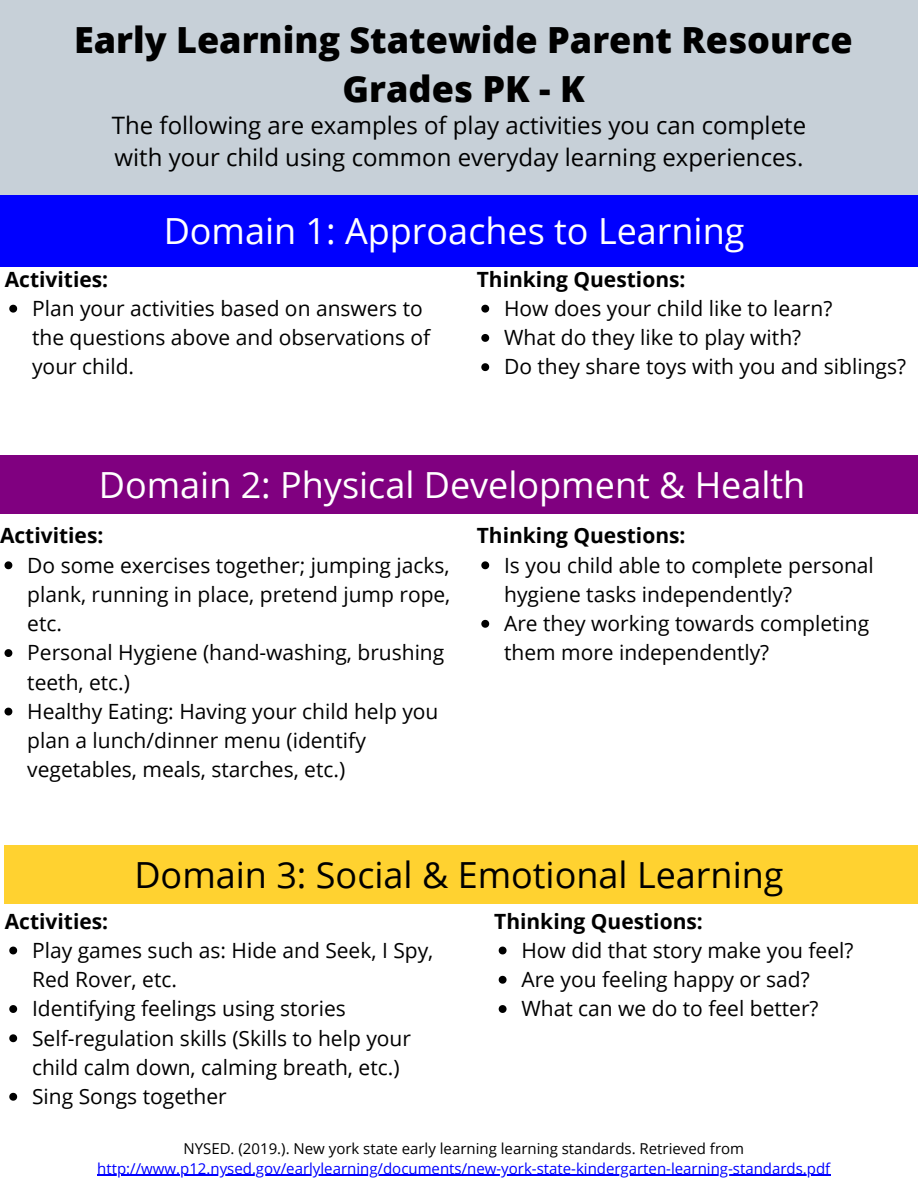
<style>
.page{position:relative;width:918px;height:1188px;background:#fff}
.page>*{position:absolute;margin:0;border:0;box-sizing:border-box;transform-origin:0 0}
.t1{font:36px "Open Sans";color:#fff}
.t2{font:800 36px/49.5px "Open Sans";color:#000;text-align:center}
.t3{font:36px "Open Sans";color:#000}
.t4{font:24px/32.7px "Open Sans";color:#000}
.t5{font:21px/29.2px "Open Sans";color:#000}
.t6{font:700 21px "Open Sans";color:#000}
.t7{font:15px "Open Sans";color:#00f}
.t8{font:15px "Open Sans";color:#000}
</style>
<div class="page">
<div style="left:0;top:0;width:918px;height:196px;background:#c7d0d8"></div>
<div style="left:0;top:195px;width:918px;height:71px;background:#00f"></div>
<svg style="left:481px;top:305px;width:8px;height:8px"></svg>
<svg style="left:481px;top:334px;width:8px;height:8px"></svg>
<svg style="left:481px;top:363px;width:8px;height:8px"></svg>
<div style="left:0;top:455px;width:918px;height:58px;background:#800080"></div>
<svg style="left:4px;top:561px;width:8px;height:8px"></svg>
<svg style="left:4px;top:649px;width:8px;height:8px"></svg>
<svg style="left:4px;top:708px;width:8px;height:8px"></svg>
<div style="left:5px;top:845px;width:913px;height:59px;background:#ffd230"></div>
<svg style="left:9px;top:947px;width:8px;height:7px"></svg>
<svg style="left:9px;top:1005px;width:8px;height:8px"></svg>
<svg style="left:9px;top:1034px;width:8px;height:8px"></svg>
<svg style="left:9px;top:1093px;width:8px;height:8px"></svg>
<svg style="left:481px;top:561px;width:8px;height:8px"></svg>
<svg style="left:481px;top:620px;width:8px;height:8px"></svg>
<svg style="left:499px;top:947px;width:8px;height:7px"></svg>
<svg style="left:499px;top:976px;width:8px;height:8px"></svg>
<svg style="left:499px;top:1005px;width:8px;height:8px"></svg>
<svg style="left:9px;top:305px;width:8px;height:8px"></svg>
<hr style="left:97px;top:1175px;width:733px;height:1px;background:#00f">
<h1 class="t2" style="left:74px;top:14px;width:780px">Early Learning Statewide Parent Resource<br>Grades PK - K</h1>
<p class="t4" style="left:112px;top:108px;width:696px">The following are examples of play activities you can complete with your child using common everyday learning experiences.</p>
<p class="t6" style="left:5px;top:264px;width:105px">Activities:</p>
<h1 class="t1" style="left:164px;top:206px;width:582px">Domain 1: Approaches to Learning</h1>
<p class="t6" style="left:477px;top:264px;width:210px">Thinking Questions:</p>
<p class="t5" style="left:32px;top:293px;width:400px">Plan your activities based on answers to the questions above and observations of your child.</p>
<p class="t5" style="left:504px;top:293px;width:404px">How does your child like to learn?<br>What do they like to play with?<br>Do they share toys with you and siblings?</p>
<h1 class="t1" style="left:99px;top:459px;width:708px">Domain 2: Physical Development &amp; Health</h1>
<p class="t6" style="left:0;top:521px;width:105px">Activities:</p>
<p class="t5" style="left:27px;top:550px;width:425px">Do some exercises together; jumping jacks, plank, running in place, pretend jump rope, etc.<br>Personal Hygiene (hand-washing, brushing teeth, etc.)<br>Healthy Eating: Having your child help you plan a lunch/dinner menu (identify vegetables, meals, starches, etc.)</p>
<p class="t6" style="left:477px;top:521px;width:210px">Thinking Questions:</p>
<p class="t5" style="left:504px;top:550px;width:371px">Is you child able to complete personal hygiene tasks independently?<br>Are they working towards completing them more independently?</p>
<p class="t6" style="left:5px;top:906px;width:105px">Activities:</p>
<h1 class="t3" style="left:134px;top:850px;width:651px">Domain 3: Social &amp; Emotional Learning</h1>
<p class="t6" style="left:494px;top:906px;width:210px">Thinking Questions:</p>
<p class="t5" style="left:32px;top:935px;width:403px">Play games such as: Hide and Seek, I Spy,<br>Red Rover, etc.<br>Identifying feelings using stories<br>Self-regulation skills (Skills to help your child calm down, calming breath, etc.)<br>Sing Songs together</p>
<p class="t5" style="left:521px;top:935px;width:333px">How did that story make you feel?<br>Are you feeling happy or sad?<br>What can we do to feel better?</p>
<p class="t8" style="left:183px;top:1137px;width:562px">NYSED. (2019.). New york state early learning learning standards. Retrieved from</p>
<p class="t7" style="left:97px;top:1158px;width:735px">http://www.p12.nysed.gov/earlylearning/documents/new-york-state-kindergarten-learning-standards.pdf</p>
</div>
